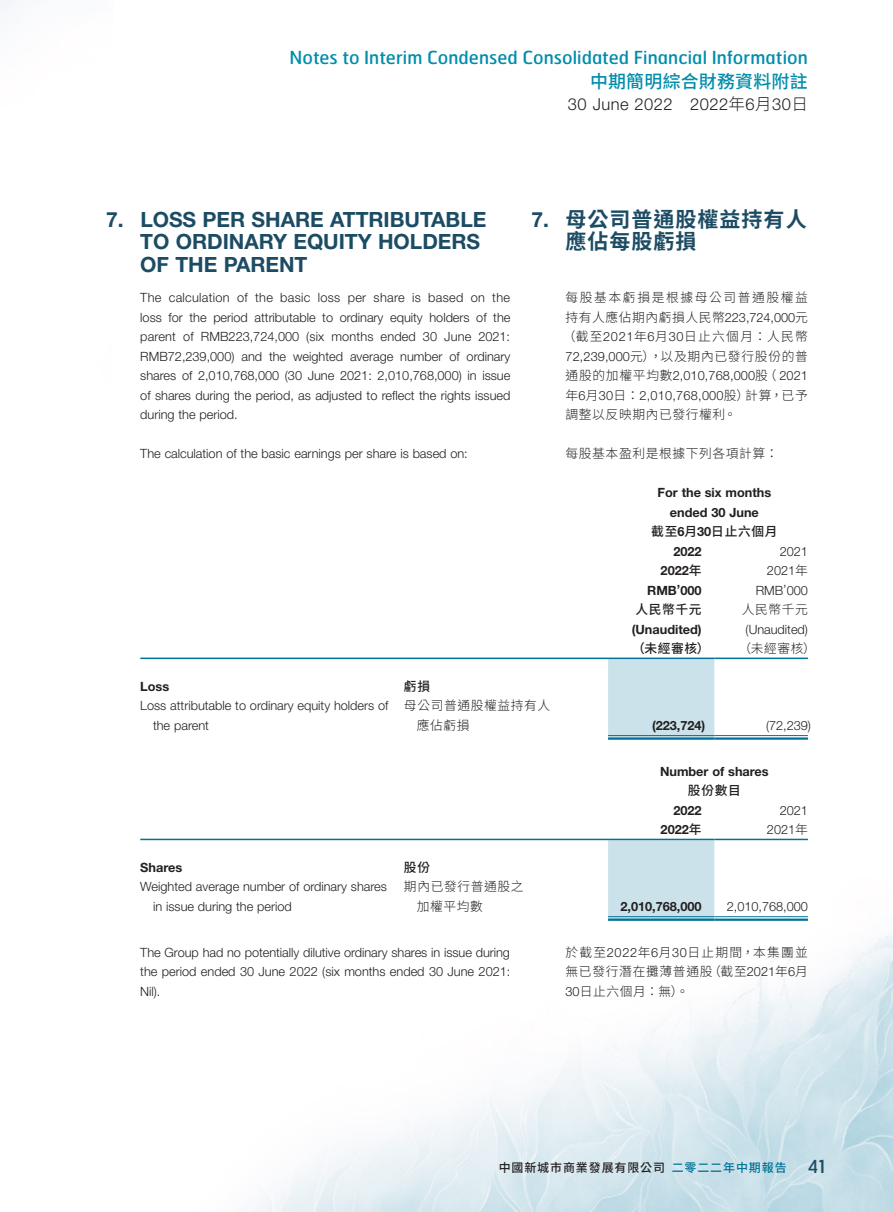
<style>
.page{position:relative;width:893px;height:1212px;background:#fff}
.page>*{position:absolute;margin:0;border:0;box-sizing:border-box;transform-origin:0 0}
.Heading_1{font:700 21px/22.5px "Helvetica Neue LT Std";color:#1c4c64}
.C_Heading_1{font:700 21px/22.5px "Source Han Sans TC";letter-spacing:.05em;color:#1c4c64}
.t1{font:18px "Hermes";letter-spacing:.005em;color:#008dac}
.t2{font:500 18px "Source Han Sans TC";letter-spacing:.005em;color:#008dac}
.t3{font:300 16.5px "Helvetica Neue LT Std";letter-spacing:.03em;color:#231f20}
.Body_Text{font:300 12.75px/19.5px "Helvetica Neue LT Std";color:#231f20;text-align:justify}
.C_Body_Text{font:300 12.75px/19.5px "Source Han Sans TC";letter-spacing:.05em;color:#231f20;text-align:justify}
.Body_Text-2{font:700 12.75px "Helvetica Neue LT Std";color:#231f20}
.Body_Text-3{font:300 12.75px/19.5px "Source Han Sans TC";letter-spacing:.05em;color:#231f20}
.Body_Text-4{font:500 12.75px "Source Han Sans TC";letter-spacing:.05em;color:#231f20}
.t4{font:500 12px "Source Han Sans TC";letter-spacing:.075em;color:#231f20}
.s1{font-family:"Source Han Sans TC"}
.s2{font-family:"Helvetica Neue LT Std"}
.s3{font-family:"Helvetica Neue LT Std";font-weight:700}
.s4{font-family:"Source Han Sans TC";font-weight:500}
.s5{color:#007297}
.s6{font-family:"Hermes";font-weight:400;font-size:18px;color:#1c4c64}
</style>
<div class="page">
<img style="left:0;top:0;width:893px;height:1212px">
<div style="left:608px;top:659px;width:106px;height:78px;background:#cbe2ea"></div>
<hr style="left:140px;top:657px;width:264px;height:2px;background:#007297">
<hr style="left:404px;top:657px;width:204px;height:2px;background:#007297">
<hr style="left:608px;top:657px;width:106px;height:2px;background:#007297">
<hr style="left:714px;top:657px;width:94px;height:2px;background:#007297">
<hr style="left:608px;top:735px;width:106px;height:1px;background:#007297">
<hr style="left:608px;top:737px;width:106px;height:3px;background:#007297">
<hr style="left:714px;top:735px;width:94px;height:1px;background:#007297">
<hr style="left:714px;top:737px;width:94px;height:3px;background:#007297">
<div style="left:608px;top:840px;width:106px;height:78px;background:#cbe2ea"></div>
<hr style="left:140px;top:839px;width:264px;height:1px;background:#007297">
<hr style="left:404px;top:839px;width:204px;height:1px;background:#007297">
<hr style="left:608px;top:839px;width:106px;height:1px;background:#007297">
<hr style="left:714px;top:839px;width:94px;height:1px;background:#007297">
<hr style="left:608px;top:916px;width:106px;height:1px;background:#007297">
<hr style="left:608px;top:918px;width:106px;height:3px;background:#007297">
<hr style="left:714px;top:916px;width:94px;height:1px;background:#007297">
<hr style="left:714px;top:918px;width:94px;height:3px;background:#007297">
<h2 class="t1" style="left:290px;top:46px;width:520px">Notes to Interim Condensed Consolidated Financial Information</h2>
<h2 class="t2" style="left:590px;top:71px;width:219px">中期簡明綜合財務資料附註</h2>
<p class="t3" style="left:568px;top:94px;width:241px">30 June 2022 2022<span class="s1">年</span>6<span class="s1">月</span>30<span class="s1">日</span></p>
<p class="Heading_1" style="left:140px;top:208px;width:348px;text-indent:-34px">7. LOSS PER SHARE ATTRIBUTABLE<br>TO ORDINARY EQUITY HOLDERS<br>OF THE PARENT</p>
<p class="Body_Text" style="left:140px;top:287px;width:372px">The calculation of the basic loss per share is based on the loss for the period attributable to ordinary equity holders of the parent of RMB223,724,000 (six months ended 30 June 2021:<br>RMB72,239,000) and the weighted average number of ordinary shares of 2,010,768,000 (30 June 2021: 2,010,768,000) in issue of shares during the period, as adjusted to reflect the rights issued during the period.</p>
<p class="Body_Text" style="left:140px;top:443px;width:329px">The calculation of the basic earnings per share is based on:</p>
<p class="C_Heading_1" style="left:566px;top:208px;width:243px;text-indent:-34px"><span class="s2">7.</span> 母公司普通股權益持有人應佔每股虧損</p>
<p class="C_Body_Text" style="left:563px;top:288px;width:247px">每股基本虧損是根據母公司普通股權益持有人應佔期內虧損人民幣<span class="s2">223,724,000</span>元（截至<span class="s2">2021</span>年<span class="s2">6</span>月<span class="s2">30</span>日止六個月：人民幣<span class="s2">72,239,000</span>元），以及期內已發行股份的普通股的加權平均數<span class="s2">2,010,768,000</span>股（ <span class="s2">2021</span>年<span class="s2">6</span>月<span class="s2">30</span>日：<span class="s2">2,010,768,000</span>股）計算，已予調整以反映期內已發行權利。</p>
<p class="C_Body_Text" style="left:566px;top:444px;width:214px">每股基本盈利是根據下列各項計算：</p>
<p class="Body_Text-2" style="left:657px;top:485px;width:115px">For the six months</p>
<p class="Body_Text-2" style="left:670px;top:504px;width:90px">ended 30 June</p>
<p class="Body_Text-4" style="left:651px;top:524px;width:128px">截至<span class="s3">6</span>月<span class="s3">30</span>日止六個月</p>
<p class="Body_Text-2" style="left:673px;top:543px;width:30px">2022</p>
<p class="Body_Text" style="left:780px;top:541px;width:30px">2021</p>
<p class="Body_Text-2" style="left:661px;top:563px;width:43px">2022<span class="s4">年</span></p>
<p class="Body_Text" style="left:767px;top:560px;width:43px">2021<span class="s1">年</span></p>
<p class="Body_Text-2" style="left:647px;top:582px;width:56px">RMB’000</p>
<p class="Body_Text" style="left:756px;top:580px;width:54px">RMB’000</p>
<p class="Body_Text-4" style="left:635px;top:602px;width:68px">人民幣千元</p>
<p class="Body_Text-3" style="left:742px;top:600px;width:68px">人民幣千元</p>
<p class="Body_Text-2" style="left:632px;top:621px;width:71px">(Unaudited)</p>
<p class="Body_Text" style="left:746px;top:619px;width:64px">(Unaudited)</p>
<p class="Body_Text-4" style="left:632px;top:641px;width:79px">（未經審核）</p>
<p class="Body_Text-3" style="left:738px;top:639px;width:79px">（未經審核）</p>
<p class="Body_Text-2" style="left:140px;top:678px;width:30px">Loss</p>
<p class="Body_Text-4" style="left:404px;top:679px;width:28px">虧損</p>
<p class="Body_Text" style="left:153px;top:696px;width:237px;text-indent:-13px">Loss attributable to ordinary equity holders of the parent</p>
<p class="Body_Text-3" style="left:417px;top:696px;width:135px;text-indent:-13px">母公司普通股權益持有人應佔虧損</p>
<p class="Body_Text-2" style="left:140px;top:859px;width:43px">Shares</p>
<p class="Body_Text-4" style="left:404px;top:860px;width:28px">股份</p>
<p class="Body_Text" style="left:153px;top:877px;width:235px;text-indent:-13px">Weighted average number of ordinary shares in issue during the period</p>
<p class="Body_Text-3" style="left:417px;top:877px;width:108px;text-indent:-13px">期內已發行普通股之加權平均數</p>
<p class="Body_Text" style="left:140px;top:942px;width:372px">The Group had no potentially dilutive ordinary shares in issue during the period ended 30 June 2022 (six months ended 30 June 2021:<br>Nil).</p>
<p class="Body_Text-2" style="left:652px;top:717px;width:55px">(223,724)</p>
<p class="Body_Text" style="left:766px;top:715px;width:46px">(72,239)</p>
<p class="Body_Text-2" style="left:660px;top:763px;width:110px">Number of shares</p>
<p class="Body_Text-4" style="left:688px;top:783px;width:54px">股份數目</p>
<p class="Body_Text-2" style="left:673px;top:802px;width:30px">2022</p>
<p class="Body_Text" style="left:780px;top:800px;width:30px">2021</p>
<p class="Body_Text-2" style="left:661px;top:822px;width:43px">2022<span class="s4">年</span></p>
<p class="Body_Text" style="left:767px;top:819px;width:43px">2021<span class="s1">年</span></p>
<p class="Body_Text-2" style="left:620px;top:898px;width:83px">2,010,768,000</p>
<p class="Body_Text" style="left:727px;top:896px;width:83px">2,010,768,000</p>
<p class="C_Body_Text" style="left:566px;top:942px;width:244px">於截至<span class="s2">2022</span>年<span class="s2">6</span>月<span class="s2">30</span>日止期間，本集團並無已發行潛在攤薄普通股（截至<span class="s2">2021</span>年<span class="s2">6</span>月<span class="s2">30</span>日止六個月：無）。</p>
<p class="t4" style="left:499px;top:1161px;width:329px">中國新城市商業發展有限公司<span class="s5">二零二二年中期報告</span> <span class="s6">41</span></p>
</div>
